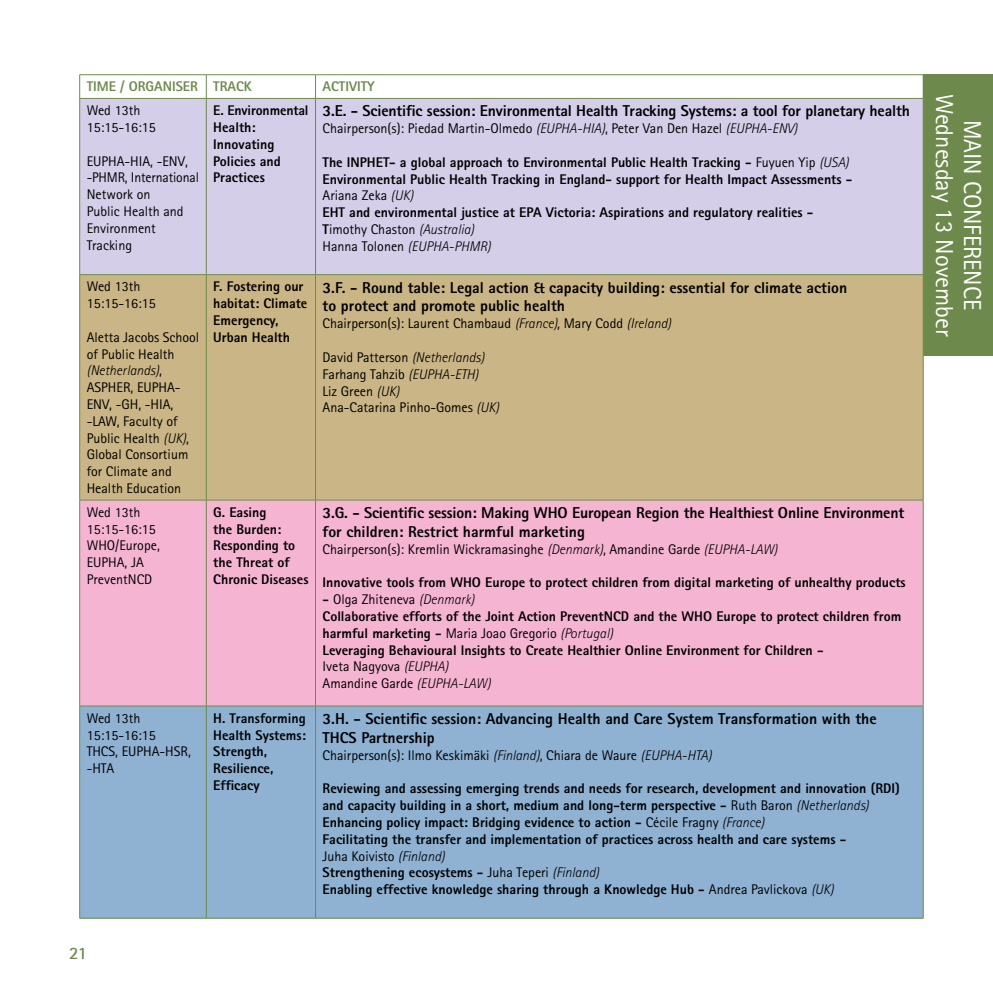
<style>
.page{position:relative;width:993px;height:993px;background:#fff}
.page>*{position:absolute;margin:0;border:0;box-sizing:border-box;transform-origin:0 0}
.t1{font:24.5px "Rotis Sans Serif Std";color:#fff}
.t2{font:700 17.5px "Rotis Sans Serif Std";color:#6d8a4c}
.t3{font:800 15.75px/18.9px "Rotis Sans Serif Std";color:#000}
.t4{font:800 14px/16.8px "Rotis Sans Serif Std";color:#000}
.t5{font:14px/16.8px "Rotis Sans Serif Std";color:#000}
.t6{font:800 14px "Rotis Sans Serif Std";color:#6d8a4c}
.s1{font-weight:300;font-style:italic}
.s2{font-weight:400}
</style>
<div class="page">
<div style="left:923px;top:74px;width:69px;height:281px;background:#6d8a4c"></div>
<div style="left:80px;top:99px;width:842px;height:175px;background:#d4cee8"></div>
<div style="left:80px;top:275px;width:842px;height:224px;background:#c9b586"></div>
<div style="left:80px;top:500px;width:842px;height:205px;background:#f5b5d2"></div>
<div style="left:80px;top:706px;width:842px;height:211px;background:#8fb1d2"></div>
<hr style="left:79px;top:74px;width:127px;height:1px;background:#6d8a4c">
<svg style="left:79px;top:75px;width:1px;height:23px"></svg>
<hr style="left:206px;top:74px;width:109px;height:1px;background:#6d8a4c">
<svg style="left:206px;top:75px;width:1px;height:23px"></svg>
<hr style="left:315px;top:74px;width:608px;height:1px;background:#6d8a4c">
<svg style="left:315px;top:75px;width:1px;height:23px"></svg>
<svg style="left:922px;top:75px;width:1px;height:23px"></svg>
<hr style="left:79px;top:98px;width:127px;height:1px;background:#6d8a4c">
<hr style="left:206px;top:98px;width:109px;height:1px;background:#6d8a4c">
<hr style="left:315px;top:98px;width:608px;height:1px;background:#6d8a4c">
<hr style="left:79px;top:99px;width:1px;height:175px;background:#6d8a4c">
<hr style="left:206px;top:99px;width:1px;height:175px;background:#6d8a4c">
<hr style="left:315px;top:99px;width:1px;height:175px;background:#6d8a4c">
<hr style="left:922px;top:99px;width:1px;height:175px;background:#6d8a4c">
<hr style="left:79px;top:274px;width:127px;height:1px;background:#6d8a4c">
<hr style="left:79px;top:275px;width:1px;height:224px;background:#6d8a4c">
<hr style="left:206px;top:274px;width:109px;height:1px;background:#6d8a4c">
<hr style="left:206px;top:275px;width:1px;height:224px;background:#6d8a4c">
<hr style="left:315px;top:274px;width:608px;height:1px;background:#6d8a4c">
<hr style="left:315px;top:275px;width:1px;height:224px;background:#6d8a4c">
<hr style="left:922px;top:275px;width:1px;height:224px;background:#6d8a4c">
<hr style="left:79px;top:499px;width:127px;height:1px;background:#6d8a4c">
<hr style="left:79px;top:500px;width:1px;height:205px;background:#6d8a4c">
<hr style="left:206px;top:499px;width:109px;height:1px;background:#6d8a4c">
<hr style="left:206px;top:500px;width:1px;height:205px;background:#6d8a4c">
<hr style="left:315px;top:499px;width:608px;height:1px;background:#6d8a4c">
<hr style="left:315px;top:500px;width:1px;height:205px;background:#6d8a4c">
<hr style="left:922px;top:500px;width:1px;height:205px;background:#6d8a4c">
<hr style="left:79px;top:705px;width:127px;height:1px;background:#6d8a4c">
<hr style="left:79px;top:706px;width:1px;height:211px;background:#6d8a4c">
<hr style="left:206px;top:705px;width:109px;height:1px;background:#6d8a4c">
<hr style="left:206px;top:706px;width:1px;height:211px;background:#6d8a4c">
<hr style="left:315px;top:705px;width:608px;height:1px;background:#6d8a4c">
<hr style="left:315px;top:706px;width:1px;height:211px;background:#6d8a4c">
<hr style="left:922px;top:706px;width:1px;height:211px;background:#6d8a4c">
<hr style="left:79px;top:917px;width:127px;height:1px;background:#6d8a4c">
<hr style="left:206px;top:917px;width:109px;height:1px;background:#6d8a4c">
<hr style="left:315px;top:917px;width:608px;height:1px;background:#6d8a4c">
<p class="t6" style="left:87px;top:78px;width:167px">TIME / ORGANISER TRACK</p>
<p class="t6" style="left:322px;top:78px;width:54px">ACTIVITY</p>
<p class="t5" style="left:87px;top:102px;width:70px">Wed 13th<br>15:15-16:15</p>
<p class="t5" style="left:87px;top:152px;width:114px">EUPHA-HIA, -ENV, -PHMR, International<br>Network on<br>Public Health and<br>Environment<br>Tracking</p>
<p class="t5" style="left:87px;top:278px;width:70px">Wed 13th<br>15:15-16:15</p>
<p class="t5" style="left:87px;top:328px;width:114px">Aletta Jacobs School of Public Health <span class="s1">(Netherlands)</span>,<br>ASPHER, EUPHA-<br>ENV, -GH, -HIA, -LAW, Faculty of<br>Public Health <span class="s1">(UK)</span>,<br>Global Consortium for Climate and<br>Health Education</p>
<p class="t4" style="left:213px;top:102px;width:97px">E. Environmental<br>Health:<br>Innovating<br>Policies and<br>Practices</p>
<p class="t3" style="left:322px;top:101px;width:588px">3.E. - Scientific session: Environmental Health Tracking Systems: a tool for planetary health</p>
<p class="t5" style="left:322px;top:120px;width:476px">Chairperson(s): Piedad Martin-Olmedo <span class="s1">(EUPHA-HIA)</span>, Peter Van Den Hazel <span class="s1">(EUPHA-ENV)</span></p>
<p class="t4" style="left:322px;top:153px;width:531px">The INPHET- a global approach to Environmental Public Health Tracking - <span class="s2">Fuyuen Yip</span> <span class="s1">(USA)<br></span>Environmental Public Health Tracking in England- support for Health Impact Assessments - <span class="s2">Ariana Zeka</span> <span class="s1">(UK)<br></span>EHT and environmental justice at EPA Victoria: Aspirations and regulatory realities - T<span class="s2">imothy Chaston</span> <span class="s1">(Australia)<br></span><span class="s2">Hanna Tolonen</span> <span class="s1">(EUPHA-PHMR)</span></p>
<p class="t4" style="left:213px;top:278px;width:96px">F. Fostering our habitat: Climate<br>Emergency,<br>Urban Health</p>
<p class="t3" style="left:322px;top:277px;width:526px">3.F. - Round table: Legal action &amp; capacity building: essential for climate action to protect and promote public health</p>
<p class="t5" style="left:322px;top:315px;width:350px">Chairperson(s): Laurent Chambaud <span class="s1">(France)</span>, Mary Codd <span class="s1">(Ireland)</span></p>
<p class="t5" style="left:322px;top:348px;width:178px">David Patterson <span class="s1">(Netherlands)<br></span>Farhang Tahzib <span class="s1">(EUPHA-ETH)<br></span>Liz Green <span class="s1">(UK)<br></span>Ana-Catarina Pinho-Gomes <span class="s1">(UK)</span></p>
<p class="t5" style="left:87px;top:503px;width:75px">Wed 13th<br>15:15-16:15<br>WHO/Europe,<br>EUPHA, JA<br>PreventNCD</p>
<p class="t4" style="left:213px;top:503px;width:97px">G. Easing<br>the Burden:<br>Responding to the Threat of<br>Chronic Diseases</p>
<p class="t3" style="left:322px;top:503px;width:583px">3.G. - Scientific session: Making WHO European Region the Healthiest Online Environment for children: Restrict harmful marketing</p>
<p class="t5" style="left:322px;top:540px;width:456px">Chairperson(s): Kremlin Wickramasinghe <span class="s1">(Denmark)</span>, Amandine Garde <span class="s1">(EUPHA-LAW)</span></p>
<p class="t4" style="left:322px;top:574px;width:584px">Innovative tools from WHO Europe to protect children from digital marketing of unhealthy products</p>
<p class="t4" style="left:322px;top:590px;width:580px">- <span class="s2">Olga Zhiteneva</span> <span class="s1">(Denmark)<br></span>Collaborative efforts of the Joint Action PreventNCD and the WHO Europe to protect children from harmful marketing - <span class="s2">Maria Joao Gregorio</span> <span class="s1">(Portugal)<br></span>Leveraging Behavioural Insights to Create Healthier Online Environment for Children -<br><span class="s2">Iveta Nagyova</span> <span class="s1">(EUPHA)<br></span><span class="s2">Amandine Garde</span> <span class="s1">(EUPHA-LAW)</span></p>
<p class="t5" style="left:87px;top:709px;width:106px">Wed 13th<br>15:15-16:15<br>THCS, EUPHA-HSR, -HTA</p>
<p class="t4" style="left:213px;top:709px;width:94px">H. Transforming<br>Health Systems:<br>Strength,<br>Resilience,<br>Efficacy</p>
<p class="t3" style="left:322px;top:708px;width:555px">3.H. - Scientific session: Advancing Health and Care System Transformation with the<br>THCS Partnership</p>
<p class="t5" style="left:322px;top:746px;width:390px">Chairperson(s): Ilmo Keskimäki <span class="s1">(Finland)</span>, Chiara de Waure <span class="s1">(EUPHA-HTA)</span></p>
<p class="t4" style="left:322px;top:779px;width:578px">Reviewing and assessing emerging trends and needs for research, development and innovation (RDI) and capacity building in a short, medium and long-term perspective - <span class="s2">Ruth Baron</span> <span class="s1">(Netherlands)<br></span>Enhancing policy impact: Bridging evidence to action - <span class="s2">Cécile Fragny</span> <span class="s1">(France)<br></span>Facilitating the transfer and implementation of practices across health and care systems -<br><span class="s2">Juha Koivisto</span> <span class="s1">(Finland)<br></span>Strengthening ecosystems - <span class="s2">Juha Teperi</span> <span class="s1">(Finland)<br></span>Enabling effective knowledge sharing through a Knowledge Hub - <span class="s2">Andrea Pavlickova</span> <span class="s1">(UK)</span></p>
<p class="t2" style="left:69px;top:941px;width:20px">21</p>
<h1 class="t1" style="left:958px;top:94px;width:244px;rotate:90deg">Wednesday 13 November</h1>
<h1 class="t1" style="left:986px;top:120px;width:192px;rotate:90deg">MAIN CONFERENCE</h1>
</div>
